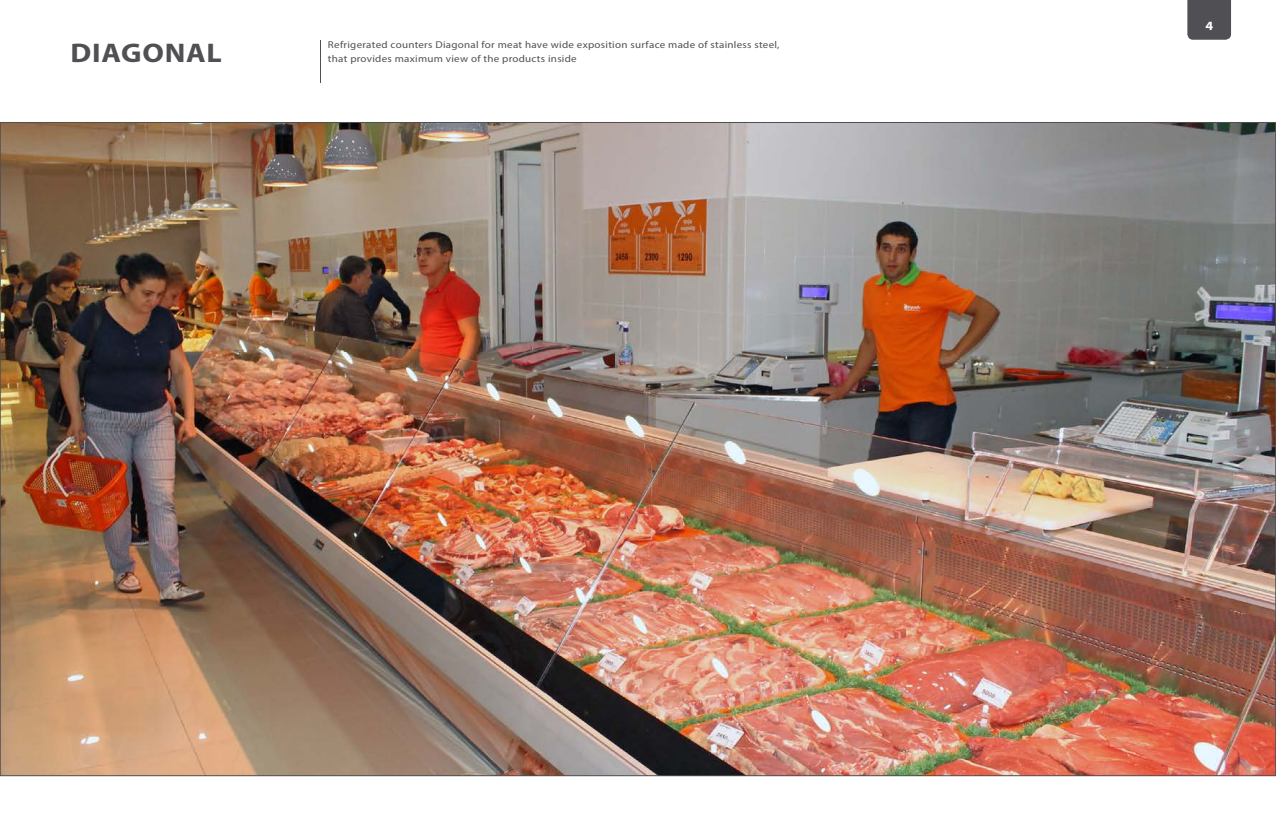
<style>
.page{position:relative;width:1276px;height:823px;background:#fff}
.page>*{position:absolute;margin:0;border:0;box-sizing:border-box;transform-origin:0 0}
.t1{font:700 27px "Myriad Pro";letter-spacing:.025em;color:#504f53;scale:1.11 1}
.t2{font:700 12.6px "Myriad Pro";color:#fff;scale:1.11 1}
.t3{font:9.9px "Myriad Pro";letter-spacing:.025em;color:#504f53;scale:1.11 1}
</style>
<div class="page">
<div style="left:1187px;top:0;width:44px;height:40px;background:#504f53"></div>
<img style="left:2px;top:124px;width:1272px;height:649px">
<hr style="left:320px;top:40px;width:1px;height:42px;background:#504f53">
<p class="t3" style="left:328px;top:39px;width:408px">Refrigerated counters Diagonal for meat have wide exposition surface made of stainless steel,</p>
<h1 class="t1" style="left:71px;top:35px;width:138px">DIAGONAL</h1>
<p class="t3" style="left:328px;top:53px;width:226px">that provides maximum view of the products inside</p>
<p class="t2" style="left:1205px;top:18px;width:9px">4</p>
</div>
